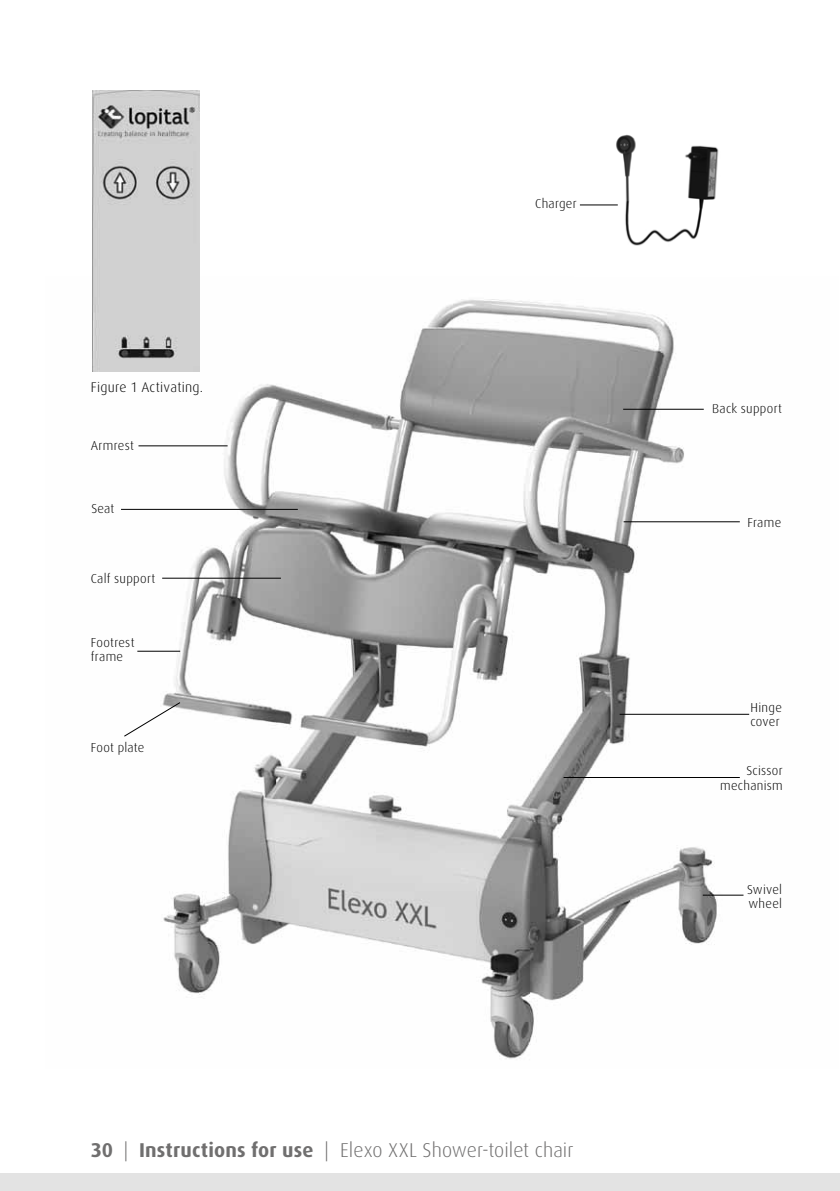
<style>
.page{position:relative;width:840px;height:1191px;background:#fff}
.page>*{position:absolute;margin:0;border:0;box-sizing:border-box;transform-origin:0 0}
.t1{font:300 20px "Dax";color:#706f6f}
.t2{font:300 14px "Dax";letter-spacing:.02em;color:#000}
.t3{font:300 13px/14.6px "Dax";letter-spacing:.025em;color:#000}
.s1{font-weight:700}
</style>
<div class="page">
<svg style="left:839px;top:1174px;width:1px;height:17px"></svg>
<div style="left:0;top:1174px;width:839px;height:17px;background:#e3e3e3"></div>
<img style="left:92px;top:276px;width:658px;height:783px">
<img style="left:580px;top:134px;width:139px;height:112px">
<hr style="left:702px;top:894px;width:41px;height:1px;background:#000">
<hr style="left:622px;top:409px;width:81px;height:1px;background:#000">
<hr style="left:619px;top:714px;width:129px;height:1px;background:#000">
<hr style="left:162px;top:578px;width:119px;height:1px;background:#000">
<svg style="left:123px;top:701px;width:58px;height:36px"></svg>
<hr style="left:579px;top:204px;width:38px;height:1px;background:#000">
<img style="left:93px;top:90px;width:106px;height:281px">
<hr style="left:623px;top:521px;width:116px;height:1px;background:#000">
<hr style="left:563px;top:777px;width:176px;height:1px;background:#000">
<hr style="left:138px;top:445px;width:89px;height:1px;background:#000">
<hr style="left:121px;top:509px;width:176px;height:1px;background:#000">
<hr style="left:137px;top:651px;width:43px;height:1px;background:#000">
<p class="t2" style="left:91px;top:379px;width:114px">Figure 1 Activating.</p>
<p class="t3" style="left:91px;top:438px;width:45px">Armrest</p>
<p class="t3" style="left:91px;top:502px;width:25px">Seat</p>
<p class="t3" style="left:91px;top:571px;width:66px">Calf support</p>
<p class="t3" style="left:91px;top:635px;width:45px">Footrest frame</p>
<p class="t3" style="left:91px;top:740px;width:55px">Foot plate</p>
<p class="t3" style="left:535px;top:196px;width:43px">Charger</p>
<h1 class="t1" style="left:91px;top:1139px;width:484px"><span class="s1">30</span> | <span class="s1">Instructions for use</span> | Elexo XXL Shower-toilet chair</h1>
<p class="t3" style="left:711px;top:401px;width:71px">Back support</p>
<p class="t3" style="left:747px;top:515px;width:35px">Frame</p>
<p class="t3" style="left:750px;top:700px;width:33px">Hinge cover</p>
<p class="t3" style="left:719px;top:763px;width:64px;text-align:right">Scissor mechanism</p>
<p class="t3" style="left:746px;top:882px;width:36px">Swivel wheel</p>
</div>
